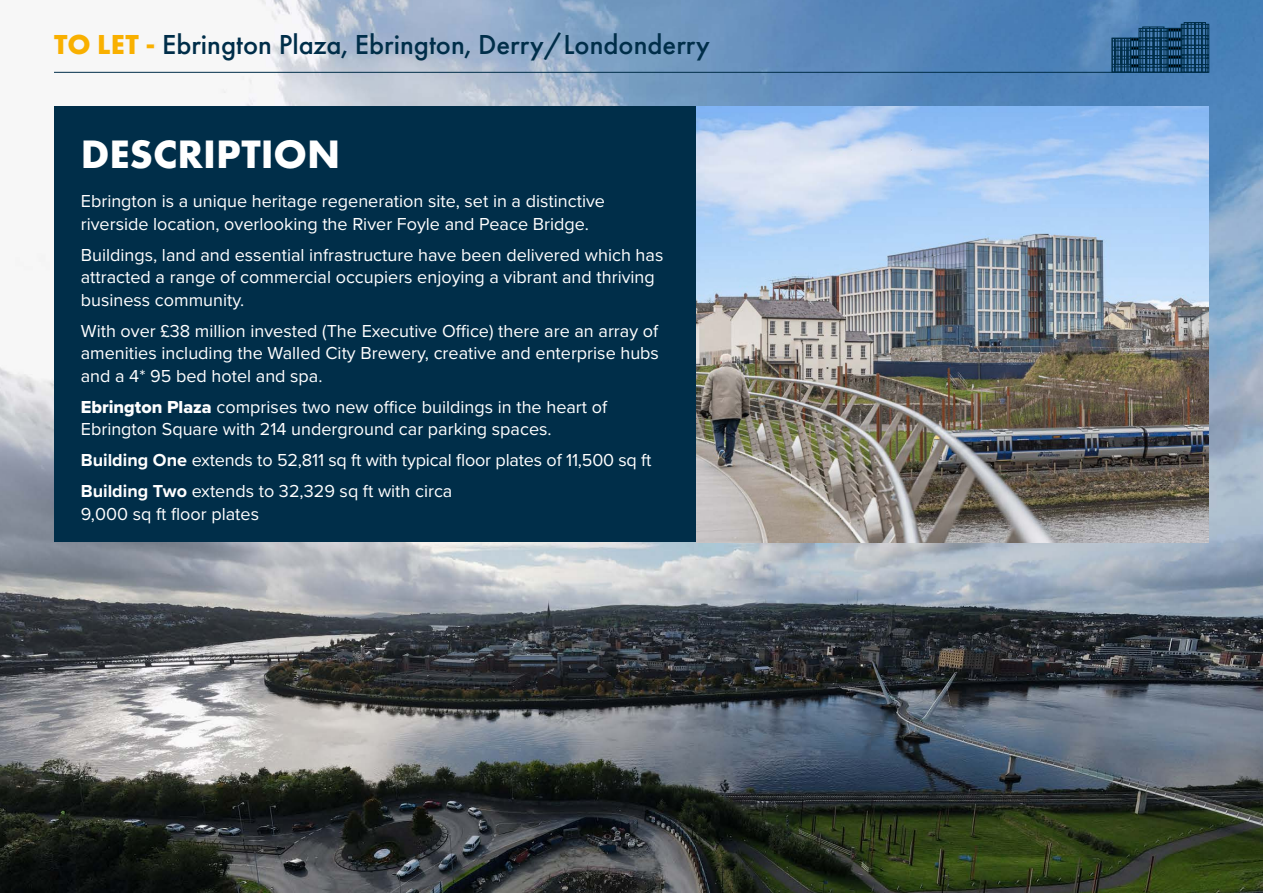
<style>
.page{position:relative;width:1263px;height:893px;background:#fff}
.page>*{position:absolute;margin:0;border:0;box-sizing:border-box;transform-origin:0 0}
.t1{font:700 41.25px "Futura PT";color:#fff}
.t2{font:500 28.5px "Futura PT";color:#002e49}
.t3{font:18px/22.5px "Proxima Nova";color:#fff}
.s1{font-weight:700;color:#f9b000}
.s2{font-family:"Proxima Nova Extrabld"}
.s3{font-weight:700}
</style>
<div class="page">
<img style="left:0;top:0;width:1263px;height:893px">
<div style="left:54px;top:106px;width:670px;height:436px;background:#002e49"></div>
<img style="left:696px;top:106px;width:512px;height:436px">
<svg style="left:1112px;top:22px;width:97px;height:51px;background:#215278"></svg>
<hr style="left:1138px;top:38px;width:1px;height:34px;background:#002e49">
<hr style="left:1136px;top:38px;width:1px;height:34px;background:#002e49">
<hr style="left:1133px;top:38px;width:1px;height:34px;background:#002e49">
<hr style="left:1131px;top:38px;width:1px;height:34px;background:#002e49">
<hr style="left:54px;top:72px;width:1154px;height:1px;background:#002e49">
<h2 class="t2" style="left:54px;top:28px;width:657px"><span class="s1">TO LET -</span> Ebrington Plaza, Ebrington, Derry/Londonderry</h2>
<h1 class="t1" style="left:81px;top:127px;width:261px">DESCRIPTION</h1>
<p class="t3" style="left:81px;top:190px;width:526px">Ebrington is a unique heritage regeneration site, set in a distinctive riverside location, overlooking the River Foyle and Peace Bridge.</p>
<p class="t3" style="left:81px;top:244px;width:584px">Buildings, land and essential infrastructure have been delivered which has attracted a range of commercial occupiers enjoying a vibrant and thriving business community.</p>
<p class="t3" style="left:81px;top:320px;width:580px;text-align:justify">With over £38 million invested (The Executive Office) there are an array of amenities including the Walled City Brewery, creative and enterprise hubs and a 4* 95 bed hotel and spa.</p>
<p class="t3" style="left:81px;top:396px;width:528px"><span class="s2">Ebrington Plaza</span> comprises two new office buildings in the heart of<br>Ebrington Square with 214 underground car parking spaces.</p>
<p class="t3" style="left:81px;top:445px;width:572px;line-height:31px"><span class="s3">Building One</span> extends to 52,811 sq ft with typical floor plates of 11,500 sq ft<br><span class="s3">Building Two</span> extends to 32,329 sq ft with circa</p>
<p class="t3" style="left:81px;top:503px;width:180px">9,000 sq ft floor plates</p>
</div>
